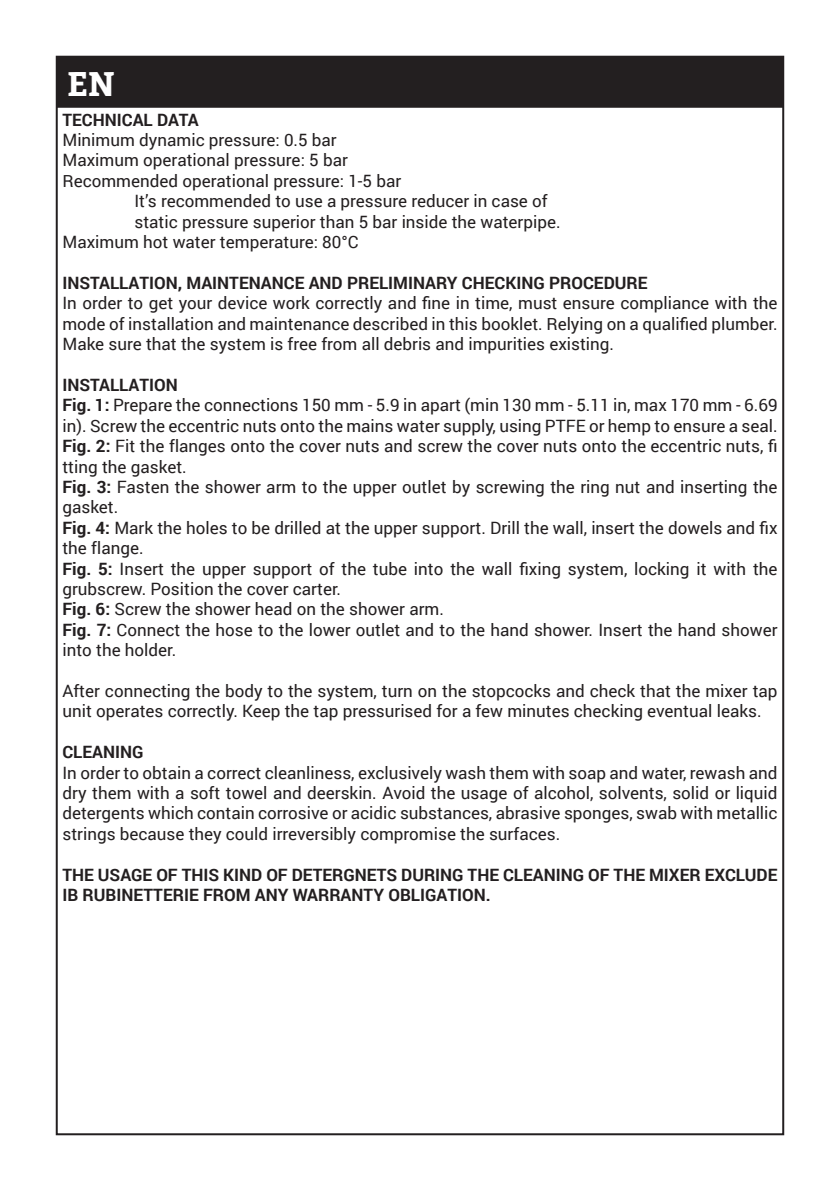
<style>
.page{position:relative;width:840px;height:1191px;background:#fff}
.page>*{position:absolute;margin:0;border:0;box-sizing:border-box;transform-origin:0 0}
.t1{font:700 34px "Bitter";color:#fff}
.t2{font:17px/20.4px "Roboto";color:#231f20}
.t3{font:700 17px/20.4px "Roboto";color:#231f20}
.s1{font-weight:700}
</style>
<div class="page">
<div style="left:58px;top:58px;width:723px;height:49px;background:#231f20"></div>
<div style="left:57px;top:57px;width:725px;height:51px;border:2px solid #231f20"></div>
<p class="t1" style="left:67px;top:63px;width:50px">EN</p>
<p class="t3" style="left:62px;top:109px;width:138px">TECHNICAL DATA</p>
<p class="t2" style="left:62px;top:129px;width:276px">Minimum dynamic pressure: 0.5 bar</p>
<p class="t2" style="left:62px;top:149px;width:287px">Maximum operational pressure: 5 bar</p>
<p class="t2" style="left:62px;top:170px;width:340px">Recommended operational pressure: 1-5 bar</p>
<p class="t2" style="left:134px;top:190px;width:414px">It’s recommended to use a pressure reducer in case of</p>
<p class="t2" style="left:134px;top:211px;width:427px">static pressure superior than 5 bar inside the waterpipe.</p>
<p class="t2" style="left:62px;top:231px;width:297px">Maximum hot water temperature: 80°C</p>
<p class="t3" style="left:62px;top:272px;width:586px">INSTALLATION, MAINTENANCE AND PRELIMINARY CHECKING PROCEDURE</p>
<p class="t2" style="left:62px;top:292px;width:716px;text-align:justify">In order to get your device work correctly and fine in time, must ensure compliance with the mode of installation and maintenance described in this booklet. Relying on a qualified plumber.<br>Make sure that the system is free from all debris and impurities existing.</p>
<p class="t3" style="left:62px;top:374px;width:117px">INSTALLATION</p>
<p class="t2" style="left:62px;top:394px;width:716px"><span class="s1">Fig. 1:</span> Prepare the connections 150 mm - 5.9 in apart (min 130 mm - 5.11 in, max 170 mm - 6.69 in). Screw the eccentric nuts onto the mains water supply, using PTFE or hemp to ensure a seal.</p>
<p class="t2" style="left:62px;top:435px;width:716px"><span class="s1">Fig. 2:</span> Fit the flanges onto the cover nuts and screw the cover nuts onto the eccentric nuts, fi tting the gasket.</p>
<p class="t2" style="left:62px;top:476px;width:716px"><span class="s1">Fig. 3:</span> Fasten the shower arm to the upper outlet by screwing the ring nut and inserting the gasket.</p>
<p class="t2" style="left:62px;top:517px;width:716px"><span class="s1">Fig. 4:</span> Mark the holes to be drilled at the upper support. Drill the wall, insert the dowels and fix the flange.</p>
<p class="t2" style="left:62px;top:557px;width:716px"><span class="s1">Fig. 5:</span> Insert the upper support of the tube into the wall fixing system, locking it with the grubscrew. Position the cover carter.</p>
<p class="t2" style="left:62px;top:598px;width:383px"><span class="s1">Fig. 6:</span> Screw the shower head on the shower arm.</p>
<p class="t2" style="left:62px;top:619px;width:716px"><span class="s1">Fig. 7:</span> Connect the hose to the lower outlet and to the hand shower. Insert the hand shower into the holder.</p>
<p class="t2" style="left:62px;top:680px;width:716px">After connecting the body to the system, turn on the stopcocks and check that the mixer tap unit operates correctly. Keep the tap pressurised for a few minutes checking eventual leaks.</p>
<p class="t3" style="left:62px;top:741px;width:83px">CLEANING</p>
<p class="t2" style="left:62px;top:761px;width:716px;text-align:justify">In order to obtain a correct cleanliness, exclusively wash them with soap and water, rewash and dry them with a soft towel and deerskin. Avoid the usage of alcohol, solvents, solid or liquid detergents which contain corrosive or acidic substances, abrasive sponges, swab with metallic strings because they could irreversibly compromise the surfaces.</p>
<p class="t3" style="left:62px;top:863px;width:716px">THE USAGE OF THIS KIND OF DETERGNETS DURING THE CLEANING OF THE MIXER EXCLUDE<br>IB RUBINETTERIE FROM ANY WARRANTY OBLIGATION.</p>
</div>
